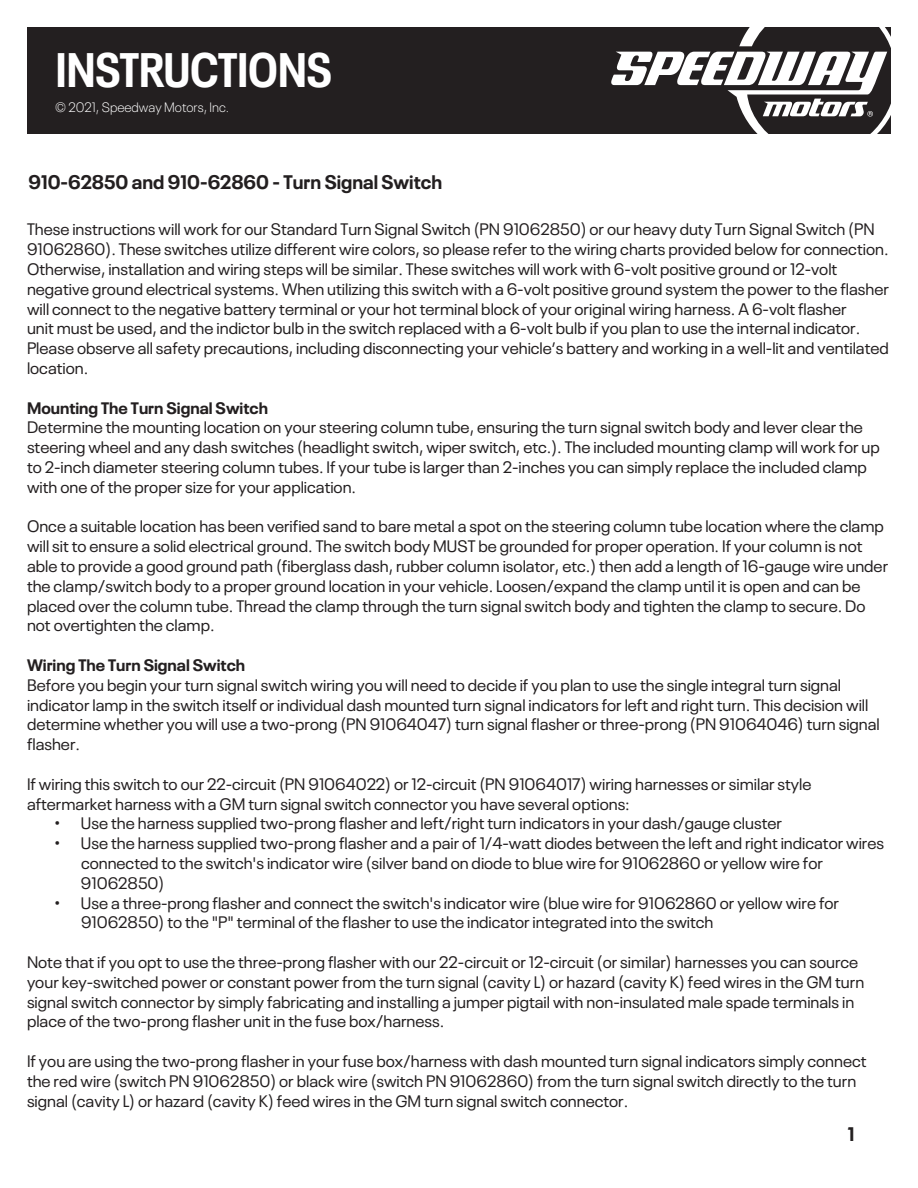
<style>
.page{position:relative;width:918px;height:1188px;background:#fff}
.page>*{position:absolute;margin:0;border:0;box-sizing:border-box;transform-origin:0 0}
.t1{font:700 condensed 48px "Neue Plak";color:#fff}
._255_BODY_TEXT{font:700 19.5px "Neue Plak";color:#231f20}
.List_Paragraph{font:16.5px/19.8px "Neue Plak";color:#231f20}
.List_Paragraph-2{font:700 16.5px "Neue Plak";color:#231f20}
.t2{font:300 13.5px "Neue Plak";color:#fff}
</style>
<div class="page">
<div style="left:27px;top:27px;width:864px;height:107px;background:#231f20"></div>
<svg style="left:611px;top:27px;width:280px;height:107px"></svg>
<h1 class="t1" style="left:56px;top:34px;width:277px">INSTRUCTIONS</h1>
<p class="t2" style="left:55px;top:97px;width:176px">© 2021, Speedway Motors, Inc.</p>
<p class="_255_BODY_TEXT" style="left:29px;top:166px;width:415px">910-62850 and 910-62860 - Turn Signal Switch</p>
<p class="List_Paragraph" style="left:27px;top:218px;width:863px">These instructions will work for our Standard Turn Signal Switch (PN 91062850) or our heavy duty Turn Signal Switch (PN 91062860). These switches utilize different wire colors, so please refer to the wiring charts provided below for connection.<br>Otherwise, installation and wiring steps will be similar. These switches will work with 6-volt positive ground or 12-volt negative ground electrical systems. When utilizing this switch with a 6-volt positive ground system the power to the flasher will connect to the negative battery terminal or your hot terminal block of your original wiring harness. A 6-volt flasher<br>unit must be used, and the indictor bulb in the switch replaced with a 6-volt bulb if you plan to use the internal indicator.<br>Please observe all safety precautions, including disconnecting your vehicle’s battery and working in a well-lit and ventilated location.</p>
<p class="List_Paragraph-2" style="left:27px;top:394px;width:242px">Mounting The Turn Signal Switch</p>
<p class="List_Paragraph" style="left:27px;top:416px;width:854px">Determine the mounting location on your steering column tube, ensuring the turn signal switch body and lever clear the steering wheel and any dash switches (headlight switch, wiper switch, etc.). The included mounting clamp will work for up to 2-inch diameter steering column tubes. If your tube is larger than 2-inches you can simply replace the included clamp with one of the proper size for your application.</p>
<p class="List_Paragraph" style="left:27px;top:515px;width:863px">Once a suitable location has been verified sand to bare metal a spot on the steering column tube location where the clamp will sit to ensure a solid electrical ground. The switch body MUST be grounded for proper operation. If your column is not able to provide a good ground path (fiberglass dash, rubber column isolator, etc.) then add a length of 16-gauge wire under the clamp/switch body to a proper ground location in your vehicle. Loosen/expand the clamp until it is open and can be placed over the column tube. Thread the clamp through the turn signal switch body and tighten the clamp to secure. Do not overtighten the clamp.</p>
<p class="List_Paragraph-2" style="left:27px;top:652px;width:220px">Wiring The Turn Signal Switch</p>
<p class="List_Paragraph" style="left:27px;top:673px;width:854px">Before you begin your turn signal switch wiring you will need to decide if you plan to use the single integral turn signal indicator lamp in the switch itself or individual dash mounted turn signal indicators for left and right turn. This decision will determine whether you will use a two-prong (PN 91064047) turn signal flasher or three-prong (PN 91064046) turn signal flasher.</p>
<p class="List_Paragraph" style="left:27px;top:772px;width:786px">If wiring this switch to our 22-circuit (PN 91064022) or 12-circuit (PN 91064017) wiring harnesses or similar style aftermarket harness with a GM turn signal switch connector you have several options:</p>
<p class="List_Paragraph" style="left:54px;top:812px;width:730px">• Use the harness supplied two-prong flasher and left/right turn indicators in your dash/gauge cluster</p>
<p class="List_Paragraph" style="left:54px;top:832px;width:832px">• Use the harness supplied two-prong flasher and a pair of 1/4-watt diodes between the left and right indicator wires</p>
<p class="List_Paragraph" style="left:81px;top:852px;width:743px">connected to the switch's indicator wire (silver band on diode to blue wire for 91062860 or yellow wire for<br>91062850)</p>
<p class="List_Paragraph" style="left:81px;top:891px;width:760px;text-indent:-27px">• Use a three-prong flasher and connect the switch's indicator wire (blue wire for 91062860 or yellow wire for<br>91062850) to the "P" terminal of the flasher to use the indicator integrated into the switch</p>
<p class="List_Paragraph" style="left:27px;top:951px;width:839px">Note that if you opt to use the three-prong flasher with our 22-circuit or 12-circuit (or similar) harnesses you can source your key-switched power or constant power from the turn signal (cavity L) or hazard (cavity K) feed wires in the GM turn signal switch connector by simply fabricating and installing a jumper pigtail with non-insulated male spade terminals in place of the two-prong flasher unit in the fuse box/harness.</p>
<p class="List_Paragraph" style="left:27px;top:1050px;width:841px">If you are using the two-prong flasher in your fuse box/harness with dash mounted turn signal indicators simply connect the red wire (switch PN 91062850) or black wire (switch PN 91062860) from the turn signal switch directly to the turn signal (cavity L) or hazard (cavity K) feed wires in the GM turn signal switch connector.</p>
<p class="_255_BODY_TEXT" style="left:848px;top:1118px;width:8px">1</p>
</div>
